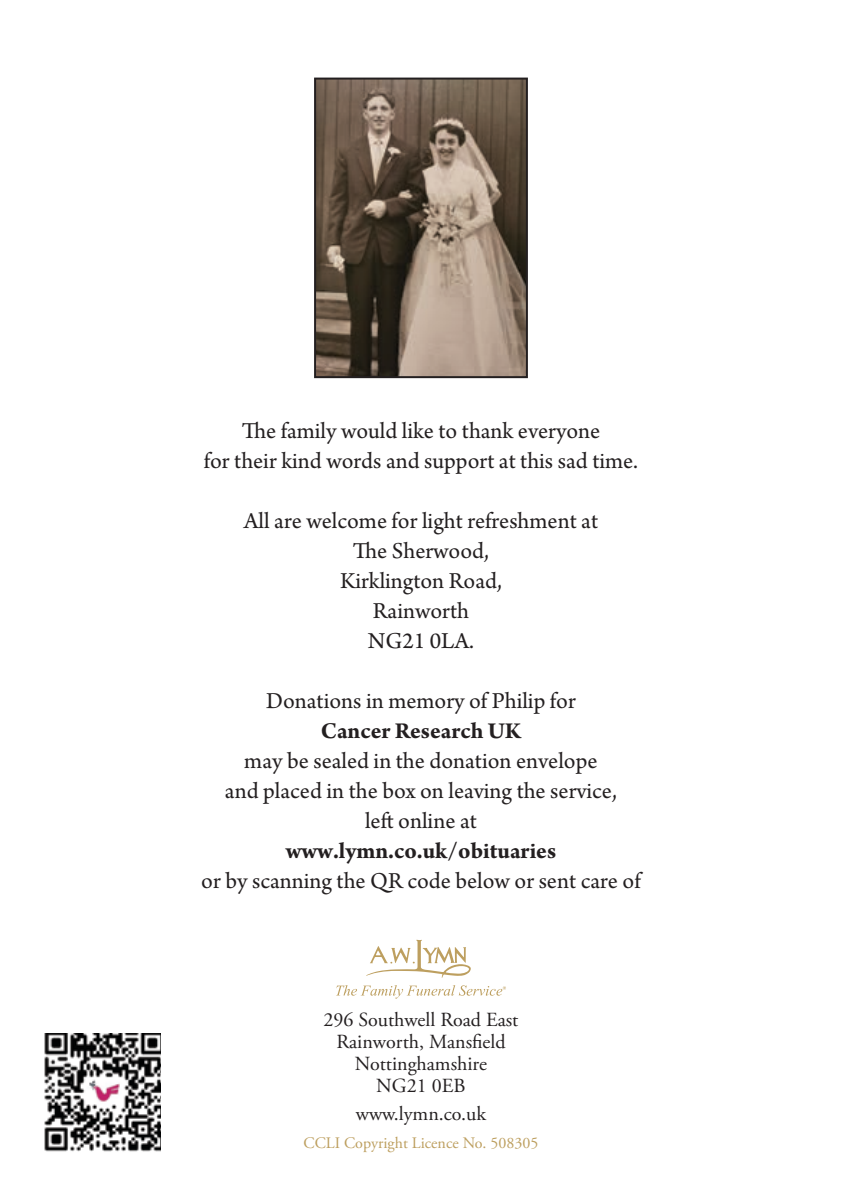
<style>
.page{position:relative;width:842px;height:1191px;background:#fff}
.page>*{position:absolute;margin:0;border:0;box-sizing:border-box;transform-origin:0 0}
.t1{font:24px/30px "Arno Pro";color:#231f20;text-align:center}
.t2{font:700 24px "Arno Pro";color:#231f20}
.t3{font:20px/22px "Adobe Garamond Pro";color:#231f20;text-align:center}
.t4{font:16px "Adobe Garamond Pro";color:#bd9f5f}
</style>
<div class="page">
<img style="left:317px;top:81px;width:208px;height:294px">
<div style="left:314px;top:78px;width:214px;height:300px;border:2px solid #231f20"></div>
<svg style="left:336px;top:939px;width:170px;height:59px"></svg>
<img style="left:44px;top:1033px;width:117px;height:119px">
<p class="t1" style="left:204px;top:417px;width:436px">The family would like to thank everyone<br>for their kind words and support at this sad time.</p>
<p class="t1" style="left:244px;top:507px;width:356px">All are welcome for light refreshment at<br>The Sherwood,<br>Kirklington Road,<br>Rainworth<br>NG21 0LA.</p>
<p class="t1" style="left:266px;top:687px;width:311px">Donations in memory of Philip for</p>
<p class="t2" style="left:321px;top:717px;width:201px">Cancer Research UK</p>
<p class="t1" style="left:225px;top:747px;width:393px">may be sealed in the donation envelope and placed in the box on leaving the service, left online at</p>
<p class="t2" style="left:286px;top:837px;width:272px">www.lymn.co.uk/obituaries</p>
<p class="t1" style="left:201px;top:867px;width:441px">or by scanning the QR code below or sent care of</p>
<p class="t3" style="left:324px;top:1009px;width:196px">296 Southwell Road East<br>Rainworth, Mansfield<br>Nottinghamshire<br>NG21 0EB</p>
<p class="t3" style="left:356px;top:1103px;width:132px">www.lymn.co.uk</p>
<p class="t4" style="left:304px;top:1133px;width:236px">CCLI Copyright Licence No. 508305</p>
</div>
